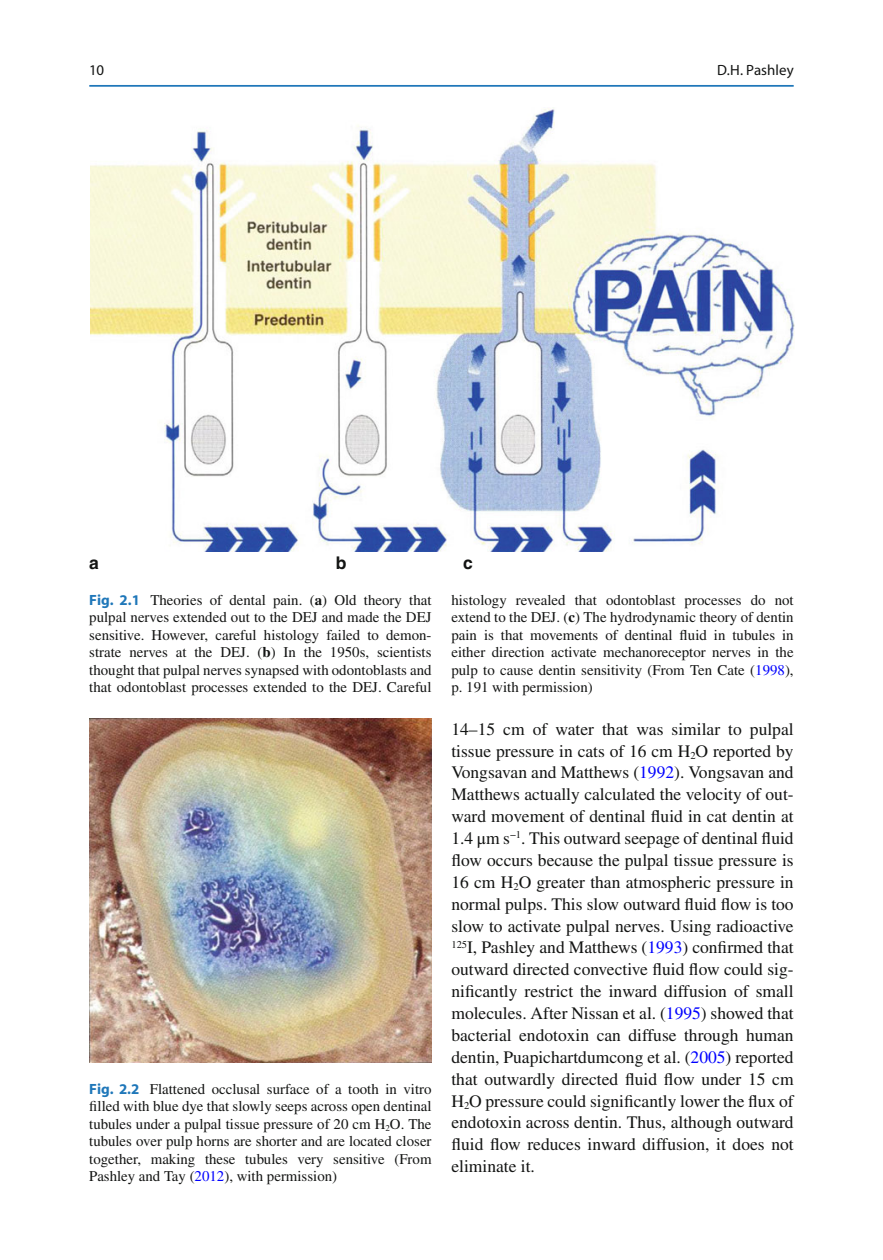
<style>
.page{position:relative;width:883px;height:1260px;background:#fff}
.page>*{position:absolute;margin:0;border:0;box-sizing:border-box;transform-origin:0 0}
.t1{font:17.5px/21.9px "Times";color:#131413;text-align:justify}
.t2{font:700 17.5px "Helvetica";color:#131413}
.t3{font:14.88px/17.5px "Times";color:#131413;text-align:justify}
.t4{font:14.88px "Myriad";letter-spacing:.005em;color:#131413}
.s1{font-family:"Myriad";font-weight:700;color:#1f77b9}
.s2{font-weight:700}
.s3{color:#00f}
.s4{font-family:"STIX General"}
</style>
<div class="page">
<img style="left:90px;top:108px;width:705px;height:443px">
<img style="left:89px;top:718px;width:343px;height:344px">
<hr style="left:89px;top:85px;width:705px;height:2px;background:#1f77b9">
<p class="t4" style="left:89px;top:64px;width:16px">10</p>
<p class="t4" style="left:717px;top:64px;width:78px">D.H. Pashley</p>
<p class="t2" style="left:89px;top:557px;width:11px">a</p>
<p class="t2" style="left:336px;top:557px;width:12px">b</p>
<p class="t2" style="left:463px;top:557px;width:11px">c</p>
<p class="t3" style="left:89px;top:592px;width:344px"><span class="s1">Fig. 2.1</span> Theories of dental pain. ( <span class="s2">a</span> ) Old theory that pulpal nerves extended out to the DEJ and made the DEJ sensitive. However, careful histology failed to demon&shy;strate nerves at the DEJ. ( <span class="s2">b</span> ) In the 1950s, scientists thought that pulpal nerves synapsed with odontoblasts and that odontoblast processes extended to the DEJ. Careful</p>
<p class="t3" style="left:451px;top:592px;width:344px">histology revealed that odontoblast processes do not extend to the DEJ. ( <span class="s2">c</span> ) The hydrodynamic theory of dentin pain is that movements of dentinal fluid in tubules in either direction activate mechanoreceptor nerves in the pulp to cause dentin sensitivity (From Ten Cate ( <span class="s3">1998</span> ), p. 191 with permission)</p>
<p class="t3" style="left:89px;top:1081px;width:344px"><span class="s1">Fig. 2.2</span> Flattened occlusal surface of a tooth in vitro filled with blue dye that slowly seeps across open dentinal tubules under a pulpal tissue pressure of 20 cm H <sub>2</sub> O. The tubules over pulp horns are shorter and are located closer together, making these tubules very sensitive (From Pashley and Tay ( <span class="s3">2012</span> ), with permission)</p>
<p class="t1" style="left:451px;top:720px;width:344px">14–15 cm of water that was similar to pulpal tissue pressure in cats of 16 cm H <sub>2</sub> O reported by Vongsavan and Matthews ( <span class="s3">1992</span> ). Vongsavan and Matthews actually calculated the velocity of out&shy;ward movement of dentinal fluid in cat dentin at 1.4 <span class="s4">μ</span>m s <sup>−1</sup> . This outward seepage of dentinal fluid flow occurs because the pulpal tissue pressure is 16 cm H <sub>2</sub> O greater than atmospheric pressure in normal pulps. This slow outward fluid flow is too slow to activate pulpal nerves. Using radioactive <sup>125</sup> I, Pashley and Matthews ( <span class="s3">1993</span> ) confirmed that outward directed convective fluid flow could sig&shy;nificantly restrict the inward diffusion of small molecules. After Nissan et al. ( <span class="s3">1995</span> ) showed that bacterial endotoxin can diffuse through human dentin, Puapichartdumcong et al. ( <span class="s3">2005</span> ) reported that outwardly directed fluid flow under 15 cm H <sub>2</sub> O pressure could significantly lower the flux of endotoxin across dentin. Thus, although outward fluid flow reduces inward diffusion, it does not eliminate it.</p>
</div>
